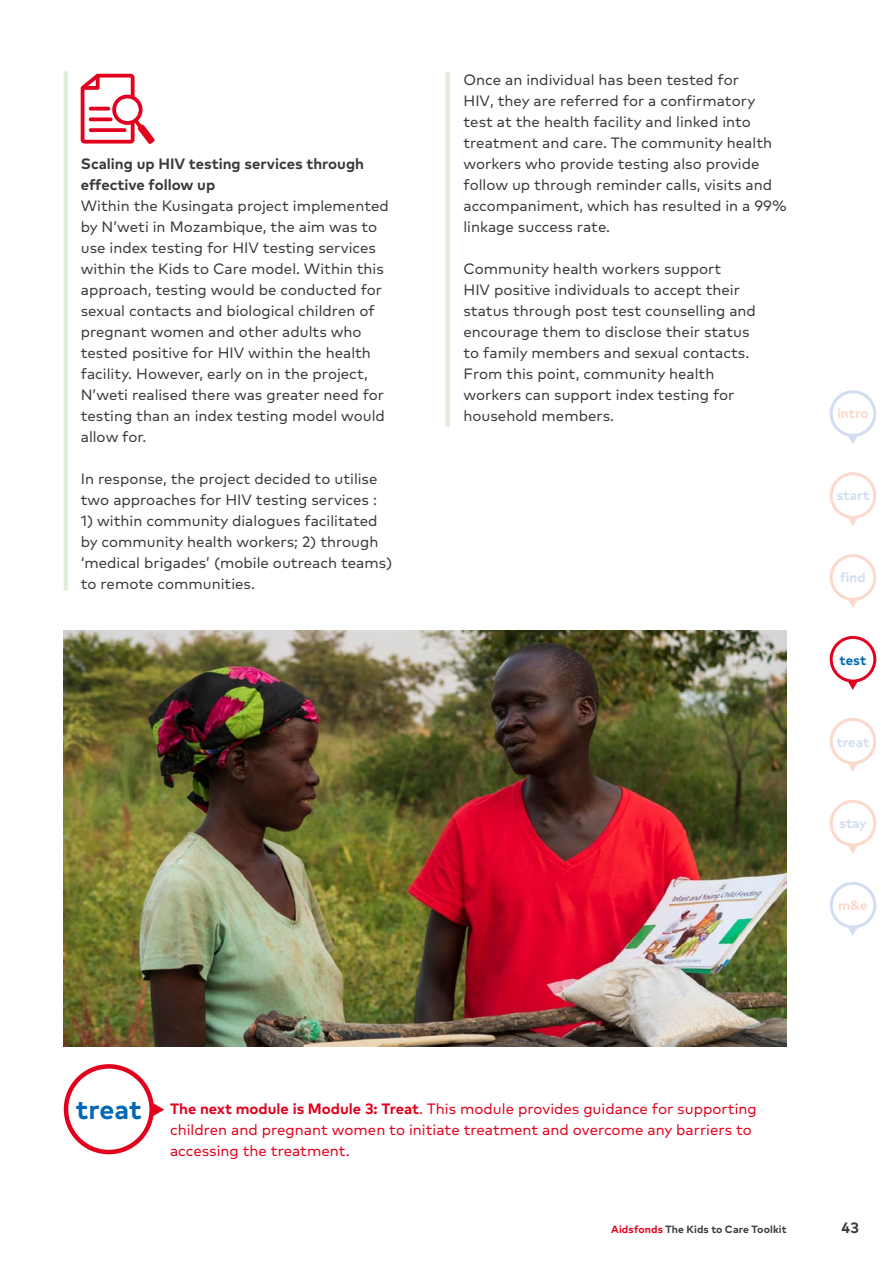
<style>
.page{position:relative;width:893px;height:1263px;background:#fff}
.page>*{position:absolute;margin:0;border:0;box-sizing:border-box;transform-origin:0 0}
.t1{font:700 27px "FF Mark Pro AF";letter-spacing:-.005em;color:#0068b4}
.t2{font:15px/21px "FF Mark Pro AF";color:#3a3a39}
.t3{font:15px/21px "FF Mark Pro AF";color:#e3001d}
.t4{font:700 15px/21px "FF Mark Pro AF";color:#3a3a39}
.t5{font:700 13.5px "FF Mark Pro AF";color:#d3ddf2}
.t6{font:700 13.5px "FF Mark Pro AF";color:#fbd9cd}
.t7{font:700 13.5px "FF Mark Pro AF";color:#0068b4}
.t8{font:700 10.5px "FF Mark Pro AF";letter-spacing:.01em;color:#3a3a39}
.s1{font-weight:700}
.s2{color:#e3001d}
</style>
<div class="page">
<hr style="left:64px;top:73px;width:4px;height:516px;background:#e1eed9">
<hr style="left:446px;top:73px;width:4px;height:352px;background:#e1eed9">
<div style="left:64px;top:1064px;width:90px;height:90px;border:4px solid #e3001d;border-radius:50%"></div>
<img style="left:64px;top:631px;width:723px;height:415px">
<div style="left:830px;top:390px;width:46px;height:47px;border:3px solid #d3ddf2;border-radius:50%"></div>
<svg style="left:848px;top:435px;width:10px;height:9px"></svg>
<div style="left:830px;top:472px;width:46px;height:47px;border:3px solid #fbd9cd;border-radius:50%"></div>
<svg style="left:848px;top:517px;width:10px;height:9px"></svg>
<div style="left:830px;top:554px;width:46px;height:47px;border:3px solid #fbd9cd;border-radius:50%"></div>
<svg style="left:848px;top:599px;width:10px;height:9px"></svg>
<div style="left:830px;top:636px;width:46px;height:47px;border:3px solid #e3001d;border-radius:50%"></div>
<svg style="left:848px;top:681px;width:10px;height:9px"></svg>
<div style="left:830px;top:718px;width:46px;height:46px;border:3px solid #fbd9cd;border-radius:50%"></div>
<svg style="left:848px;top:763px;width:10px;height:9px"></svg>
<div style="left:830px;top:800px;width:46px;height:46px;border:3px solid #fbd9cd;border-radius:50%"></div>
<svg style="left:848px;top:845px;width:10px;height:9px"></svg>
<div style="left:830px;top:882px;width:46px;height:46px;border:3px solid #d3ddf2;border-radius:50%"></div>
<svg style="left:848px;top:927px;width:10px;height:9px"></svg>
<svg style="left:81px;top:74px;width:74px;height:70px"></svg>
<svg style="left:153px;top:1102px;width:1px;height:14px"></svg>
<p class="t4" style="left:81px;top:152px;width:285px">Scaling up HIV testing services through effective follow up</p>
<p class="t2" style="left:81px;top:194px;width:310px">Within the Kusingata project implemented by N’weti in Mozambique, the aim was to use index testing for HIV testing services within the Kids to Care model. Within this approach, testing would be conducted for sexual contacts and biological children of pregnant women and other adults who tested positive for HIV within the health facility. However, early on in the project, N’weti realised there was greater need for testing than an index testing model would allow for.</p>
<p class="t2" style="left:81px;top:467px;width:298px">In response, the project decided to utilise two approaches for HIV testing services :</p>
<p class="t2" style="left:81px;top:509px;width:313px">1) within community dialogues facilitated by community health workers; 2) through ‘medical brigades’ (mobile outreach teams) to remote communities.</p>
<p class="t2" style="left:463px;top:68px;width:325px">Once an individual has been tested for<br>HIV, they are referred for a confirmatory test at the health facility and linked into treatment and care. The community health workers who provide testing also provide follow up through reminder calls, visits and accompaniment, which has resulted in a 99% linkage success rate.</p>
<p class="t2" style="left:463px;top:257px;width:294px">Community health workers support<br>HIV positive individuals to accept their status through post test counselling and encourage them to disclose their status to family members and sexual contacts.<br>From this point, community health workers can support index testing for household members.</p>
<p class="t6" style="left:837px;top:403px;width:33px">intro</p>
<p class="t5" style="left:837px;top:485px;width:34px">start</p>
<p class="t5" style="left:840px;top:567px;width:27px">find</p>
<p class="t7" style="left:840px;top:650px;width:28px">test</p>
<p class="t5" style="left:837px;top:732px;width:34px">treat</p>
<p class="t5" style="left:839px;top:812px;width:29px">stay</p>
<p class="t6" style="left:838px;top:894px;width:31px">m&amp;e</p>
<h1 class="t1" style="left:76px;top:1089px;width:67px">treat</h1>
<p class="t3" style="left:170px;top:1097px;width:588px"><span class="s1">The next module is Module 3: Treat</span>. This module provides guidance for supporting children and pregnant women to initiate treatment and overcome any barriers to accessing the treatment.</p>
<p class="t8" style="left:611px;top:1221px;width:177px"><span class="s2">Aidsfonds</span> The Kids to Care Toolkit</p>
<p class="t4" style="left:841px;top:1216px;width:19px">43</p>
</div>
